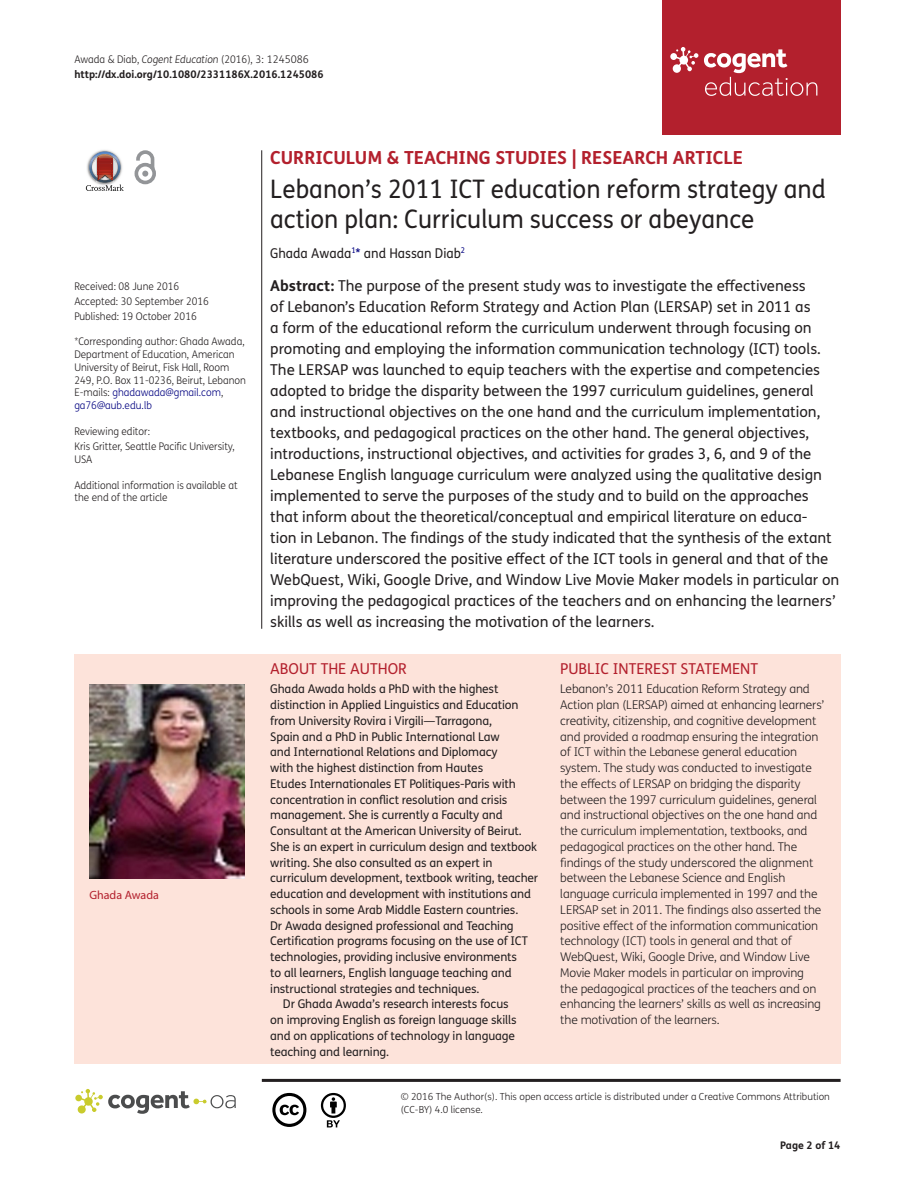
<style>
.page{position:relative;width:915px;height:1191px;background:#fff}
.page>*{position:absolute;margin:0;border:0;box-sizing:border-box;transform-origin:0 0}
.t1{font:25.5px/30px "FS Me Pro";color:#231f20;scale:.95 1}
.t2{font:700 18px "FS Me Pro";color:#b3202d}
.t3{font:15px/21px "FS Me Pro";color:#231f20}
.t4{font:15px "FS Me Pro";color:#b3202d}
.t5{font:13.5px "FS Me Pro";color:#231f20;scale:.95 1}
.t6{font:12px "FS Me Pro";letter-spacing:-.01em;color:#231f20}
.t7{font:300 12px/15.8px "FS Me Pro";letter-spacing:-.01em;color:#231f20}
.t8{font:12px "Myriad Pro";color:#b3202d}
.t9{font:300 10.5px/12.8px "FS Me Pro";color:#231f20;scale:.95 1}
.t10{font:700 10.5px/15px "FS Me Pro";color:#231f20}
.t11{font:300 9.75px/12.8px "FS Me Pro";color:#231f20}
.s1{font-weight:300}
.s2{font-weight:300;font-style:italic}
.s3{color:#000080}
.s4{font-weight:700}
</style>
<div class="page">
<div style="left:661px;top:0;width:179px;height:134px;background:#b3202d"></div>
<svg style="left:670px;top:47px;width:147px;height:49px"></svg>
<div style="left:74px;top:654px;width:766px;height:409px;background:#fde3da"></div>
<img style="left:89px;top:684px;width:156px;height:194px">
<svg style="left:86px;top:151px;width:38px;height:40px"></svg>
<svg style="left:134px;top:150px;width:22px;height:34px"></svg>
<hr style="left:261px;top:150px;width:1px;height:479px;background:#231f20">
<hr style="left:262px;top:1078px;width:578px;height:3px;background:#231f20">
<svg style="left:75px;top:1089px;width:161px;height:24px"></svg>
<svg style="left:272px;top:1093px;width:34px;height:34px"></svg>
<svg style="left:321px;top:1093px;width:25px;height:34px"></svg>
<p class="t10" style="left:74px;top:51px;width:251px"><span class="s1">Awada &amp; Diab,</span> <span class="s2">Cogent Education</span> <span class="s1">(2016), 3: 1245086 </span>http://dx.doi.org/10.1080/2331186X.2016.1245086</p>
<p class="t9" style="left:74px;top:279px;width:143px;line-height:14.9px">Received: 08 June 2016<br>Accepted: 30 September 2016<br>Published: 19 October 2016</p>
<p class="t9" style="left:74px;top:335px;width:182px">*Corresponding author: Ghada Awada, Department of Education, American University of Beirut, Fisk Hall, Room 249, P.O. Box 11-0236, Beirut, Lebanon E-mails: <span class="s3">ghadawada@gmail.com</span>, <span class="s3">ga76@aub.edu.lb</span></p>
<p class="t9" style="left:74px;top:423px;width:170px;line-height:15.8px">Reviewing editor:<br>Kris Gritter, Seattle Pacific University,</p>
<p class="t9" style="left:74px;top:453px;width:20px">USA</p>
<p class="t9" style="left:74px;top:478px;width:173px">Additional information is available at the end of the article</p>
<p class="t8" style="left:89px;top:887px;width:71px">Ghada Awada</p>
<p class="t2" style="left:270px;top:143px;width:474px">CURRICULUM &amp; TEACHING STUDIES | RESEARCH ARTICLE</p>
<h1 class="t1" style="left:270px;top:174px;width:586px">Lebanon’s 2011 ICT education reform strategy and action plan: Curriculum success or abeyance</h1>
<p class="t5" style="left:270px;top:243px;width:207px">Ghada Awada<sup>1</sup><span class="s3">*</span> and Hassan Diab<sup>2</sup></p>
<p class="t3" style="left:270px;top:275px;width:570px"><span class="s4">Abstract:</span> The purpose of the present study was to investigate the effectiveness<br>of Lebanon’s Education Reform Strategy and Action Plan (LERSAP) set in 2011 as<br>a form of the educational reform the curriculum underwent through focusing on promoting and employing the information communication technology (ICT) tools.<br>The LERSAP was launched to equip teachers with the expertise and competencies adopted to bridge the disparity between the 1997 curriculum guidelines, general and instructional objectives on the one hand and the curriculum implementation, textbooks, and pedagogical practices on the other hand. The general objectives, introductions, instructional objectives, and activities for grades 3, 6, and 9 of the Lebanese English language curriculum were analyzed using the qualitative design implemented to serve the purposes of the study and to build on the approaches that inform about the theoretical/conceptual and empirical literature on educa-<br>tion in Lebanon. The findings of the study indicated that the synthesis of the extant literature underscored the positive effect of the ICT tools in general and that of the WebQuest, Wiki, Google Drive, and Window Live Movie Maker models in particular on improving the pedagogical practices of the teachers and on enhancing the learners’ skills as well as increasing the motivation of the learners.</p>
<p class="t4" style="left:270px;top:658px;width:138px">ABOUT THE AUTHOR</p>
<p class="t6" style="left:270px;top:681px;width:230px">Ghada Awada holds a PhD with the highest</p>
<p class="t6" style="left:270px;top:696px;width:250px">distinction in Applied Linguistics and Education</p>
<p class="t6" style="left:270px;top:712px;width:223px">from University Rovira i Virgili—Tarragona,</p>
<p class="t6" style="left:270px;top:728px;width:231px">Spain and a PhD in Public International Law</p>
<p class="t6" style="left:270px;top:744px;width:229px">and International Relations and Diplomacy</p>
<p class="t6" style="left:270px;top:759px;width:214px">with the highest distinction from Hautes</p>
<p class="t6" style="left:270px;top:775px;width:247px">Etudes Internationales ET Politiques-Paris with</p>
<p class="t6" style="left:270px;top:791px;width:238px">concentration in conflict resolution and crisis</p>
<p class="t6" style="left:270px;top:806px;width:234px">management. She is currently a Faculty and</p>
<p class="t6" style="left:270px;top:822px;width:253px">Consultant at the American University of Beirut.</p>
<p class="t6" style="left:270px;top:838px;width:268px">She is an expert in curriculum design and textbook</p>
<p class="t6" style="left:270px;top:854px;width:224px">writing. She also consulted as an expert in</p>
<p class="t6" style="left:270px;top:869px;width:269px">curriculum development, textbook writing, teacher</p>
<p class="t6" style="left:270px;top:885px;width:262px">education and development with institutions and</p>
<p class="t6" style="left:270px;top:901px;width:249px">schools in some Arab Middle Eastern countries.</p>
<p class="t6" style="left:270px;top:917px;width:245px">Dr Awada designed professional and Teaching</p>
<p class="t6" style="left:270px;top:932px;width:259px">Certification programs focusing on the use of ICT</p>
<p class="t6" style="left:270px;top:948px;width:248px">technologies, providing inclusive environments</p>
<p class="t6" style="left:270px;top:964px;width:243px">to all learners, English language teaching and</p>
<p class="t6" style="left:270px;top:980px;width:211px">instructional strategies and techniques.</p>
<p class="t6" style="left:283px;top:995px;width:227px">Dr Ghada Awada’s research interests focus</p>
<p class="t6" style="left:270px;top:1011px;width:248px">on improving English as foreign language skills</p>
<p class="t6" style="left:270px;top:1027px;width:246px">and on applications of technology in language</p>
<p class="t6" style="left:270px;top:1043px;width:120px">teaching and learning.</p>
<p class="t4" style="left:560px;top:658px;width:199px">PUBLIC INTEREST STATEMENT</p>
<p class="t7" style="left:560px;top:681px;width:265px">Lebanon’s 2011 Education Reform Strategy and Action plan (LERSAP) aimed at enhancing learners’ creativity, citizenship, and cognitive development and provided a roadmap ensuring the integration of ICT within the Lebanese general education system. The study was conducted to investigate the effects of LERSAP on bridging the disparity between the 1997 curriculum guidelines, general and instructional objectives on the one hand and the curriculum implementation, textbooks, and pedagogical practices on the other hand. The findings of the study underscored the alignment between the Lebanese Science and English language curricula implemented in 1997 and the LERSAP set in 2011. The findings also asserted the positive effect of the information communication technology (ICT) tools in general and that of WebQuest, Wiki, Google Drive, and Window Live Movie Maker models in particular on improving the pedagogical practices of the teachers and on enhancing the learners’ skills as well as increasing the motivation of the learners.</p>
<p class="t11" style="left:400px;top:1090px;width:430px">© 2016 The Author(s). This open access article is distributed under a Creative Commons Attribution (CC-BY) 4.0 license.</p>
<p class="t10" style="left:780px;top:1137px;width:62px">Page 2 of 14</p>
</div>
